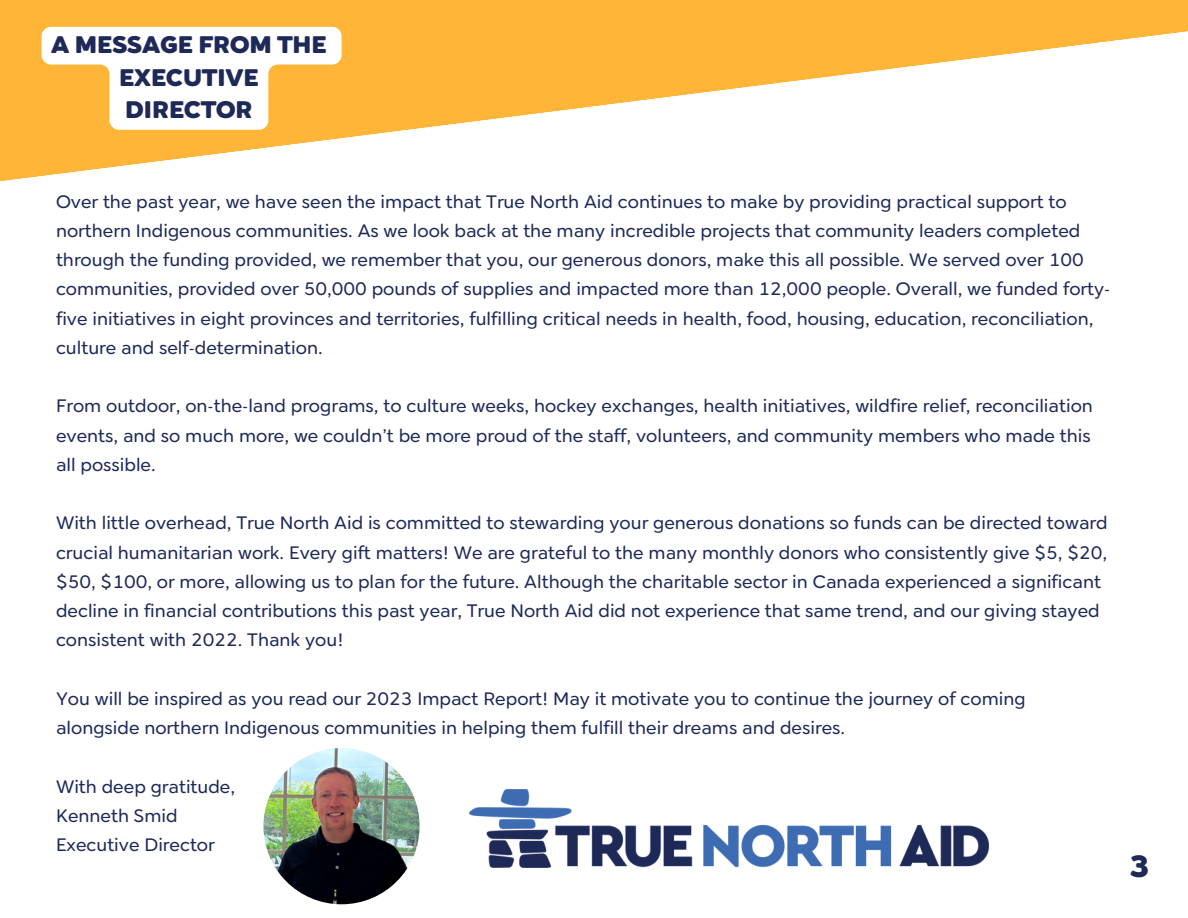
<style>
.page{position:relative;width:1188px;height:918px;background:#fff}
.page>*{position:absolute;margin:0;border:0;box-sizing:border-box;transform-origin:0 0}
.t1{font:900 30.75px "Cerco DEMO";color:#1e2958}
.t2{font:900 24px/32.7px "Cerco DEMO";color:#1e2958;text-align:center}
.t3{font:18px/29.2px "Cerco DEMO";color:#1e2958}
</style>
<div class="page">
<svg style="left:0;top:0;width:1188px;height:182px;fill:#feb538"></svg>
<svg style="left:42px;top:27px;width:300px;height:103px"></svg>
<img style="left:263px;top:748px;width:157px;height:156px;border-radius:50%">
<img style="left:470px;top:790px;width:518px;height:77px">
<h1 class="t2" style="left:51px;top:28px;width:277px">A MESSAGE FROM THE<br>EXECUTIVE<br>DIRECTOR</h1>
<p class="t3" style="left:56px;top:187px;width:1056px">Over the past year, we have seen the impact that True North Aid continues to make by providing practical support to northern Indigenous communities. As we look back at the many incredible projects that community leaders completed through the funding provided, we remember that you, our generous donors, make this all possible. We served over 100 communities, provided over 50,000 pounds of supplies and impacted more than 12,000 people. Overall, we funded forty&shy;five initiatives in eight provinces and territories, fulfilling critical needs in health, food, housing, education, reconciliation, culture and self-determination.</p>
<p class="t3" style="left:56px;top:391px;width:1038px;text-align:justify">From outdoor, on-the-land programs, to culture weeks, hockey exchanges, health initiatives, wildfire relief, reconciliation events, and so much more, we couldn’t be more proud of the staff, volunteers, and community members who made this all possible.</p>
<p class="t3" style="left:56px;top:508px;width:1053px">With little overhead, True North Aid is committed to stewarding your generous donations so funds can be directed toward crucial humanitarian work. Every gift matters! We are grateful to the many monthly donors who consistently give $5, $20, $50, $100, or more, allowing us to plan for the future. Although the charitable sector in Canada experienced a significant decline in financial contributions this past year, True North Aid did not experience that same trend, and our giving stayed consistent with 2022. Thank you!</p>
<p class="t3" style="left:56px;top:684px;width:971px">You will be inspired as you read our 2023 Impact Report! May it motivate you to continue the journey of coming alongside northern Indigenous communities in helping them fulfill their dreams and desires.</p>
<p class="t3" style="left:56px;top:772px;width:181px">With deep gratitude,</p>
<p class="t3" style="left:56px;top:801px;width:123px">Kenneth Smid</p>
<p class="t3" style="left:56px;top:830px;width:160px">Executive Director</p>
<p class="t1" style="left:1129px;top:848px;width:21px">3</p>
</div>
